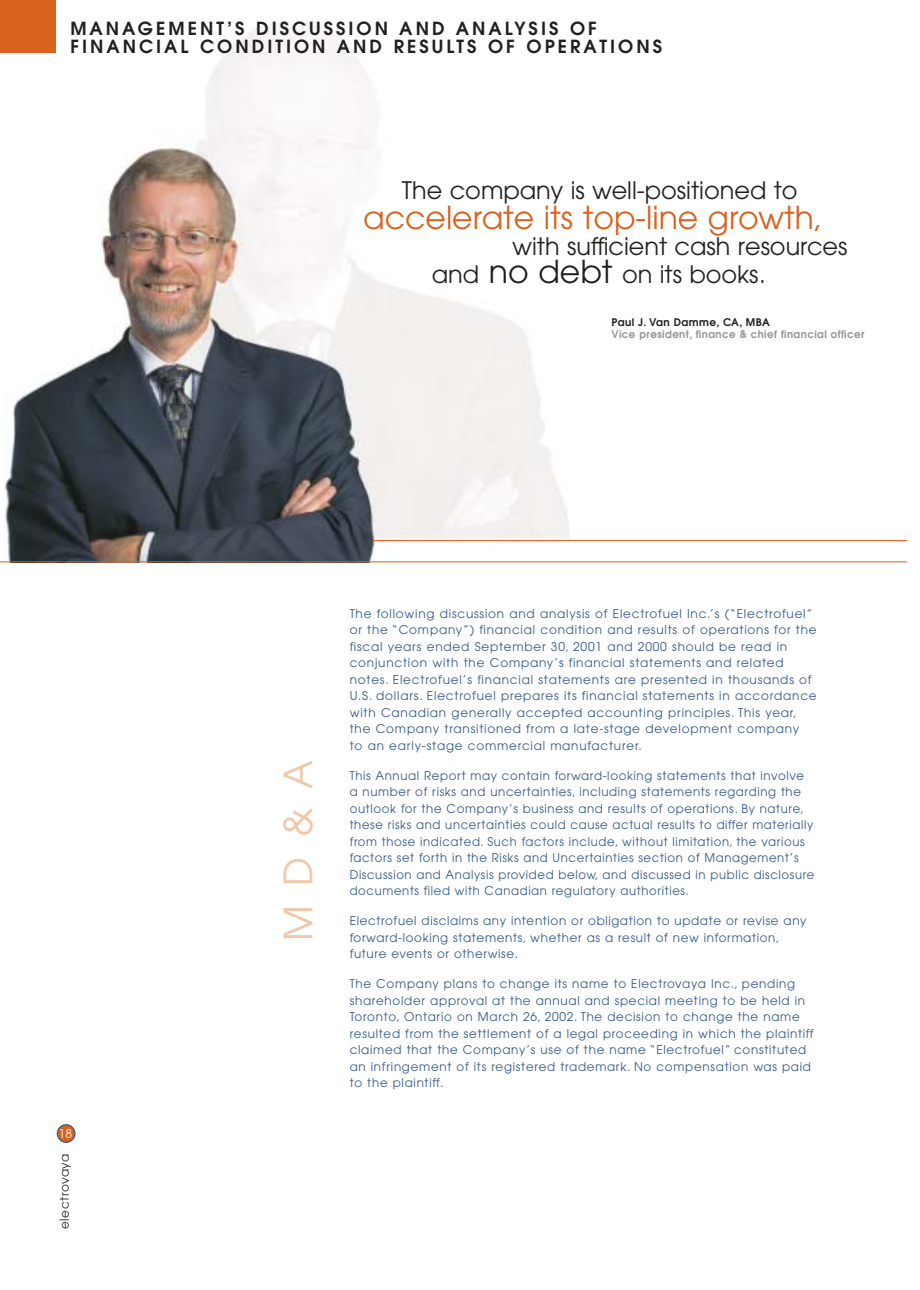
<style>
.page{position:relative;width:920px;height:1290px;background:#fff}
.page>*{position:absolute;margin:0;border:0;box-sizing:border-box;transform-origin:0 0}
.t1{font:39px "Avant Garde";color:#f1c7a9}
.t2{font:31.5px "Avant Garde";color:#d8621e}
.t3{font:24px/28.5px "Avant Garde";color:#231f1f}
.t4{font:600 18px/18px "Avant Garde";letter-spacing:.17em;color:#231f1f}
.t5{font:12px/16.5px "Avant Garde";letter-spacing:.06em;color:#31598a}
.t6{font:12px "Avant Garde";letter-spacing:.05em;color:#231f1f}
.t7{font:12px "Avant Garde";color:#fff}
.t8{font:600 10.5px "Avant Garde";letter-spacing:.045em;color:#939497}
.t9{font:600 10.5px "Avant Garde";letter-spacing:.04em;color:#231f1f}
.s1{font-size:31.5px}
</style>
<div class="page">
<img style="left:4px;top:14px;width:575px;height:547px">
<svg style="left:57px;top:1124px;width:19px;height:19px"></svg>
<div style="left:0;top:0;width:55px;height:53px;background:#d8621e"></div>
<hr style="left:0;top:561px;width:907px;height:1px;background:#d8621e">
<hr style="left:374px;top:540px;width:533px;height:1px;background:#d8621e">
<h3 class="t4" style="left:70px;top:21px;width:593px">MANAGEMENT’S DISCUSSION AND ANALYSIS OF<br>FINANCIAL CONDITION AND RESULTS OF OPERATIONS</h3>
<h3 class="t3" style="left:402px;top:178px;width:397px">The company is well-positioned to</h3>
<h2 class="t2" style="left:363px;top:206px;width:461px">accelerate its top-line growth,</h2>
<h3 class="t3" style="left:432px;top:234px;width:417px;text-indent:80px">with sufficient cash resources and <span class="s1">no debt</span> on its books.</h3>
<p class="t7" style="left:59px;top:1129px;width:15px">18</p>
<p class="t6" style="left:60px;top:1229px;width:77px;rotate:-90deg">electrovaya</p>
<p class="t9" style="left:611px;top:318px;width:160px">Paul J. Van Damme, CA, MBA</p>
<p class="t8" style="left:611px;top:330px;width:254px">Vice president, finance &amp; chief financial officer</p>
<h1 class="t1" style="left:284px;top:941px;width:183px;rotate:-90deg">MD&amp;A</h1>
<p class="t5" style="left:350px;top:606px;width:468px">The following discussion and analysis of Electrofuel Inc.’s (“Electrofuel” or the “Company”) financial condition and results of operations for the fiscal years ended September 30, 2001 and 2000 should be read in conjunction with the Company’s financial statements and related notes. Electrofuel’s financial statements are presented in thousands of U.S. dollars. Electrofuel prepares its financial statements in accordance with Canadian generally accepted accounting principles. This year, the Company transitioned from a late-stage development company<br>to an early-stage commercial manufacturer.</p>
<p class="t5" style="left:350px;top:768px;width:466px">This Annual Report may contain forward-looking statements that involve a number of risks and uncertainties, including statements regarding the outlook for the Company’s business and results of operations. By nature, these risks and uncertainties could cause actual results to differ materially from those indicated. Such factors include, without limitation, the various factors set forth in the Risks and Uncertainties section of Management’s Discussion and Analysis provided below, and discussed in public disclosure documents filed with Canadian regulatory authorities.</p>
<p class="t5" style="left:350px;top:914px;width:458px">Electrofuel disclaims any intention or obligation to update or revise any forward-looking statements, whether as a result of new information, future events or otherwise.</p>
<p class="t5" style="left:350px;top:977px;width:465px">The Company plans to change its name to Electrovaya Inc., pending shareholder approval at the annual and special meeting to be held in Toronto, Ontario on March 26, 2002. The decision to change the name resulted from the settlement of a legal proceeding in which the plaintiff claimed that the Company’s use of the name “Electrofuel” constituted an infringement of its registered trademark. No compensation was paid to the plaintiff.</p>
</div>
